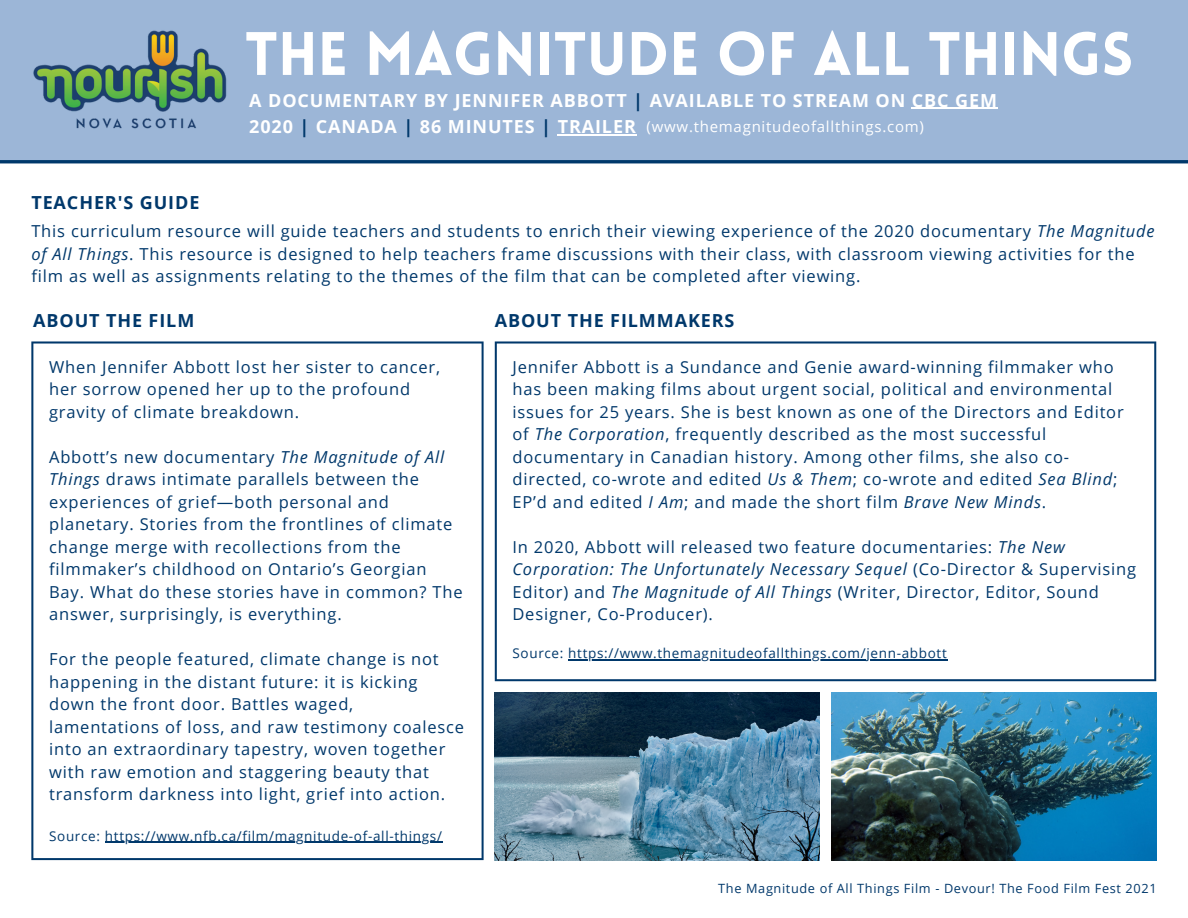
<style>
.page{position:relative;width:1188px;height:918px;background:#fff}
.page>*{position:absolute;margin:0;border:0;box-sizing:border-box;transform-origin:0 0}
.t1{font:900 60px "Lovelo";color:#fff}
.t2{font:700 18px/26.4px "Open Sans";letter-spacing:.05em;color:#fff}
.t3{font:700 18px "Open Sans";letter-spacing:.05em;color:#00386b}
.t4{font:16.5px/22.5px "Open Sans";letter-spacing:.05em;color:#00386b}
.t5{font:15px "Open Sans";letter-spacing:.05em;color:#fff}
.t6{font:13.5px "Open Sans";letter-spacing:.05em;color:#00386b}
.t7{font:12.75px "Open Sans";letter-spacing:.05em;color:#00386b}
.s1{color:#00386b}
.s2{font-style:italic}
</style>
<div class="page">
<img style="left:495px;top:693px;width:325px;height:168px">
<img style="left:831px;top:693px;width:325px;height:168px">
<svg style="left:31px;top:341px;width:453px;height:519px"></svg>
<svg style="left:495px;top:341px;width:661px;height:340px"></svg>
<div style="left:0;top:0;width:1188px;height:162px;background:#9cb6d7"></div>
<img style="left:33px;top:30px;width:194px;height:99px">
<hr style="left:0;top:160px;width:1188px;height:3px;background:#00386b">
<hr style="left:105px;top:842px;width:338px;height:1px;background:#00386b">
<hr style="left:568px;top:659px;width:380px;height:2px;background:#00386b">
<hr style="left:912px;top:108px;width:86px;height:1px;background:#fff">
<hr style="left:558px;top:134px;width:79px;height:2px;background:#fff">
<h1 class="t1" style="left:245px;top:30px;width:890px">THE MAGNITUDE OF ALL THINGS</h1>
<p class="t3" style="left:31px;top:190px;width:170px">TEACHER'S GUIDE</p>
<p class="t2" style="left:249px;top:87px;width:749px">A DOCUMENTARY BY JENNIFER ABBOTT <span class="s1">|</span> AVAILABLE TO STREAM ON CBC GEM<br>2020 <span class="s1">|</span> CANADA <span class="s1">|</span> 86 MINUTES <span class="s1">|</span> TRAILER</p>
<p class="t5" style="left:647px;top:116px;width:279px">(www.themagnitudeofallthings.com)</p>
<p class="t4" style="left:31px;top:219px;width:1125px">This curriculum resource will guide teachers and students to enrich their viewing experience of the 2020 documentary <span class="s2">The Magnitude of All Things</span>. This resource is designed to help teachers frame discussions with their class, with classroom viewing activities for the film as well as assignments relating to the themes of the film that can be completed after viewing.</p>
<p class="t3" style="left:495px;top:308px;width:241px">ABOUT THE FILMMAKERS</p>
<p class="t3" style="left:33px;top:308px;width:163px">ABOUT THE FILM</p>
<p class="t4" style="left:49px;top:355px;width:392px">When Jennifer Abbott lost her sister to cancer, her sorrow opened her up to the profound gravity of climate breakdown.</p>
<p class="t4" style="left:49px;top:445px;width:415px">Abbott’s new documentary <span class="s2">The Magnitude of All Things</span> draws intimate parallels between the experiences of grief—both personal and planetary. Stories from the frontlines of climate change merge with recollections from the filmmaker’s childhood on Ontario’s Georgian Bay. What do these stories have in common? The answer, surprisingly, is everything.</p>
<p class="t4" style="left:49px;top:647px;width:417px">For the people featured, climate change is not happening in the distant future: it is kicking down the front door. Battles waged, lamentations of loss, and raw testimony coalesce into an extraordinary tapestry, woven together with raw emotion and staggering beauty that transform darkness into light, grief into action.</p>
<p class="t6" style="left:49px;top:826px;width:394px">Source: https://www.nfb.ca/film/magnitude-of-all-things/</p>
<p class="t4" style="left:512px;top:355px;width:613px">Jennifer Abbott is a Sundance and Genie award-winning filmmaker who has been making films about urgent social, political and environmental issues for 25 years. She is best known as one of the Directors and Editor of <span class="s2">The Corporation</span>, frequently described as the most successful documentary in Canadian history. Among other films, she also co&shy;directed, co-wrote and edited <span class="s2">Us &amp; Them</span>; co-wrote and edited <span class="s2">Sea Blind</span>; EP’d and edited <span class="s2">I Am</span>; and made the short film <span class="s2">Brave New Minds</span>.</p>
<p class="t4" style="left:512px;top:535px;width:625px">In 2020, Abbott will released two feature documentaries: <span class="s2">The New Corporation: The Unfortunately Necessary Sequel</span> (Co-Director &amp; Supervising Editor) and <span class="s2">The Magnitude of All Things</span> (Writer, Director, Editor, Sound Designer, Co-Producer).</p>
<p class="t6" style="left:512px;top:644px;width:436px">Source: https://www.themagnitudeofallthings.com/jenn-abbott</p>
<p class="t7" style="left:718px;top:879px;width:440px">The Magnitude of All Things Film - Devour! The Food Film Fest 2021</p>
</div>
